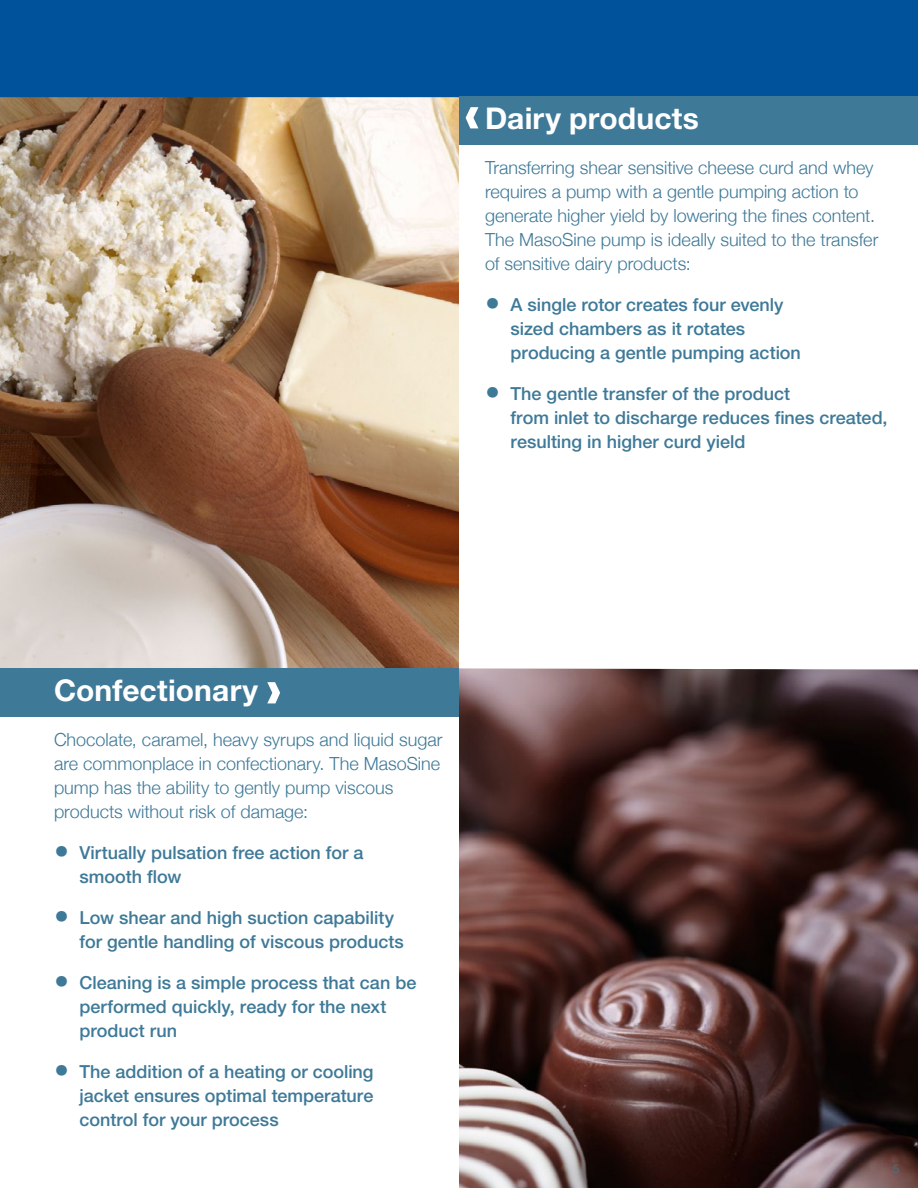
<style>
.page{position:relative;width:918px;height:1188px;background:#fff}
.page>*{position:absolute;margin:0;border:0;box-sizing:border-box;transform-origin:0 0}
.t1{font:700 30px "Helvetica Neue LT Pro";letter-spacing:.005em;color:#fff}
.t2{font:500 18px/24px "Helvetica Neue";color:#3e7998}
.t3{font:300 18px/24px "Helvetica Neue";color:#3e7998}
.t4{font:300 12px "Helvetica Neue";color:#3e7998}
.s1{font-size:30px}
</style>
<div class="page">
<img style="left:0;top:97px;width:459px;height:571px">
<img style="left:459px;top:668px;width:459px;height:520px">
<div style="left:0;top:0;width:918px;height:97px;background:#00539b"></div>
<div style="left:459px;top:97px;width:459px;height:48px;background:#3e7998"></div>
<div style="left:0;top:669px;width:459px;height:48px;background:#3e7998"></div>
<svg style="left:267px;top:682px;width:13px;height:21px"></svg>
<svg style="left:466px;top:107px;width:12px;height:21px"></svg>
<h1 class="t1" style="left:485px;top:99px;width:215px">Dairy products</h1>
<p class="t3" style="left:485px;top:155px;width:395px">Transferring shear sensitive cheese curd and whey requires a pump with a gentle pumping action to generate higher yield by lowering the fines content.<br>The MasoSine pump is ideally suited to the transfer of sensitive dairy products:</p>
<p class="t2" style="left:511px;top:292px;width:292px;text-indent:-26px"><span class="s1">•</span> A single rotor creates four evenly sized chambers as it rotates producing a gentle pumping action</p>
<p class="t2" style="left:511px;top:381px;width:378px;text-indent:-26px"><span class="s1">•</span> The gentle transfer of the product<br>from inlet to discharge reduces fines created, resulting in higher curd yield</p>
<h1 class="t1" style="left:54px;top:672px;width:206px">Confectionary</h1>
<p class="t3" style="left:54px;top:727px;width:390px">Chocolate, caramel, heavy syrups and liquid sugar are commonplace in confectionary. The MasoSine pump has the ability to gently pump viscous products without risk of damage:</p>
<p class="t2" style="left:80px;top:841px;width:285px;text-indent:-26px"><span class="s1">•</span> Virtually pulsation free action for a smooth flow</p>
<p class="t2" style="left:80px;top:906px;width:326px;text-indent:-26px"><span class="s1">•</span> Low shear and high suction capability for gentle handling of viscous products</p>
<p class="t2" style="left:80px;top:971px;width:338px;text-indent:-26px"><span class="s1">•</span> Cleaning is a simple process that can be performed quickly, ready for the next product run</p>
<p class="t2" style="left:80px;top:1060px;width:296px;text-align:justify;text-indent:-26px"><span class="s1">•</span> The addition of a heating or cooling jacket ensures optimal temperature control for your process</p>
<p class="t4" style="left:893px;top:1162px;width:8px">5</p>
</div>
